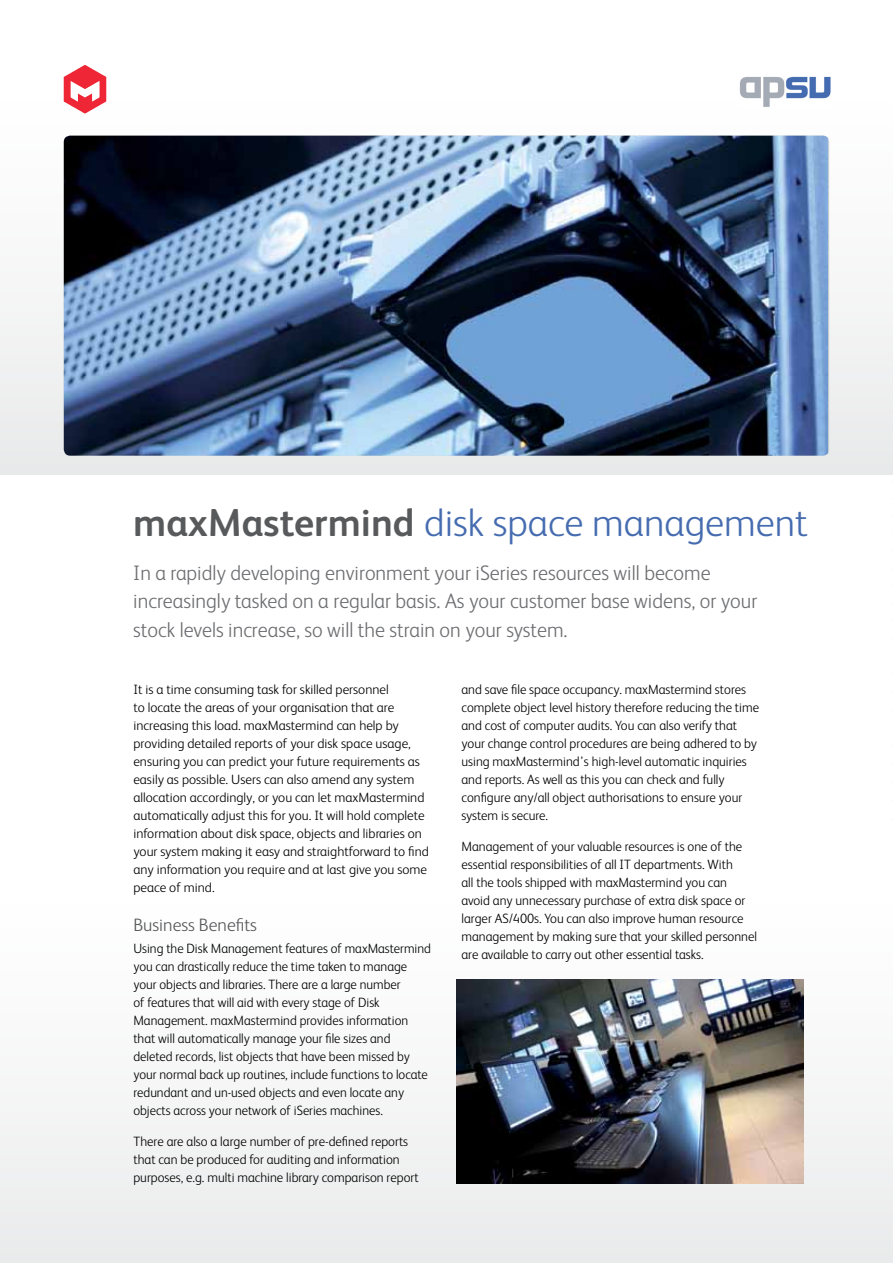
<style>
.page{position:relative;width:893px;height:1263px;background:#fff}
.page>*{position:absolute;margin:0;border:0;box-sizing:border-box;transform-origin:0 0}
.t1{font:300 39px "FS Albert";color:#466cb0}
.t2{font:300 21px/28.5px "FS Albert";color:#6d6e71}
.t3{font:300 18px "FS Albert";color:#58595b}
.t4{font:300 13.5px/18px "FS Albert";color:#000}
.t5{font:300 13.5px/18px "FS Albert";color:#000;scale:.96 1}
.s1{font-weight:700;color:#58595b}
</style>
<div class="page">
<div style="left:0;top:889px;width:893px;height:374px;background:#f6f7f7"></div>
<div style="left:0;top:88px;width:893px;height:386px;background:linear-gradient(to bottom,#fff,#e9eaeb)"></div>
<img style="left:64px;top:136px;width:764px;height:320px">
<img style="left:456px;top:980px;width:348px;height:203px">
<svg style="left:892px;top:88px;width:1px;height:387px"></svg>
<img style="left:58px;top:65px;width:54px;height:51px">
<img style="left:739px;top:76px;width:93px;height:32px">
<p class="t1" style="left:133px;top:497px;width:676px"><span class="s1">maxMastermind</span> disk space management</p>
<p class="t2" style="left:133px;top:557px;width:626px">In a rapidly developing environment your iSeries resources will become increasingly tasked on a regular basis. As your customer base widens, or your stock levels increase, so will the strain on your system.</p>
<p class="t4" style="left:133px;top:680px;width:297px">It is a time consuming task for skilled personnel<br>to locate the areas of your organisation that are increasing this load. maxMastermind can help by providing detailed reports of your disk space usage, ensuring you can predict your future requirements as easily as possible. Users can also amend any system allocation accordingly, or you can let maxMastermind automatically adjust this for you. It will hold complete information about disk space, objects and libraries on your system making it easy and straightforward to find any information you require and at last give you some peace of mind.</p>
<p class="t3" style="left:133px;top:912px;width:125px">Business Benefits</p>
<p class="t5" style="left:133px;top:938px;width:312px">Using the Disk Management features of maxMastermind you can drastically reduce the time taken to manage your objects and libraries. There are a large number<br>of features that will aid with every stage of Disk Management. maxMastermind provides information that will automatically manage your file sizes and deleted records, list objects that have been missed by your normal back up routines, include functions to locate redundant and un-used objects and even locate any objects across your network of iSeries machines.</p>
<p class="t4" style="left:133px;top:1131px;width:287px">There are also a large number of pre-defined reports that can be produced for auditing and information purposes, e.g. multi machine library comparison report</p>
<p class="t4" style="left:461px;top:680px;width:299px">and save file space occupancy. maxMastermind stores complete object level history therefore reducing the time and cost of computer audits. You can also verify that your change control procedures are being adhered to by using maxMastermind’s high-level automatic inquiries and reports. As well as this you can check and fully configure any/all object authorisations to ensure your system is secure.</p>
<p class="t4" style="left:461px;top:836px;width:297px">Management of your valuable resources is one of the essential responsibilities of all IT departments. With<br>all the tools shipped with maxMastermind you can avoid any unnecessary purchase of extra disk space or larger AS/400s. You can also improve human resource management by making sure that your skilled personnel are available to carry out other essential tasks.</p>
</div>
